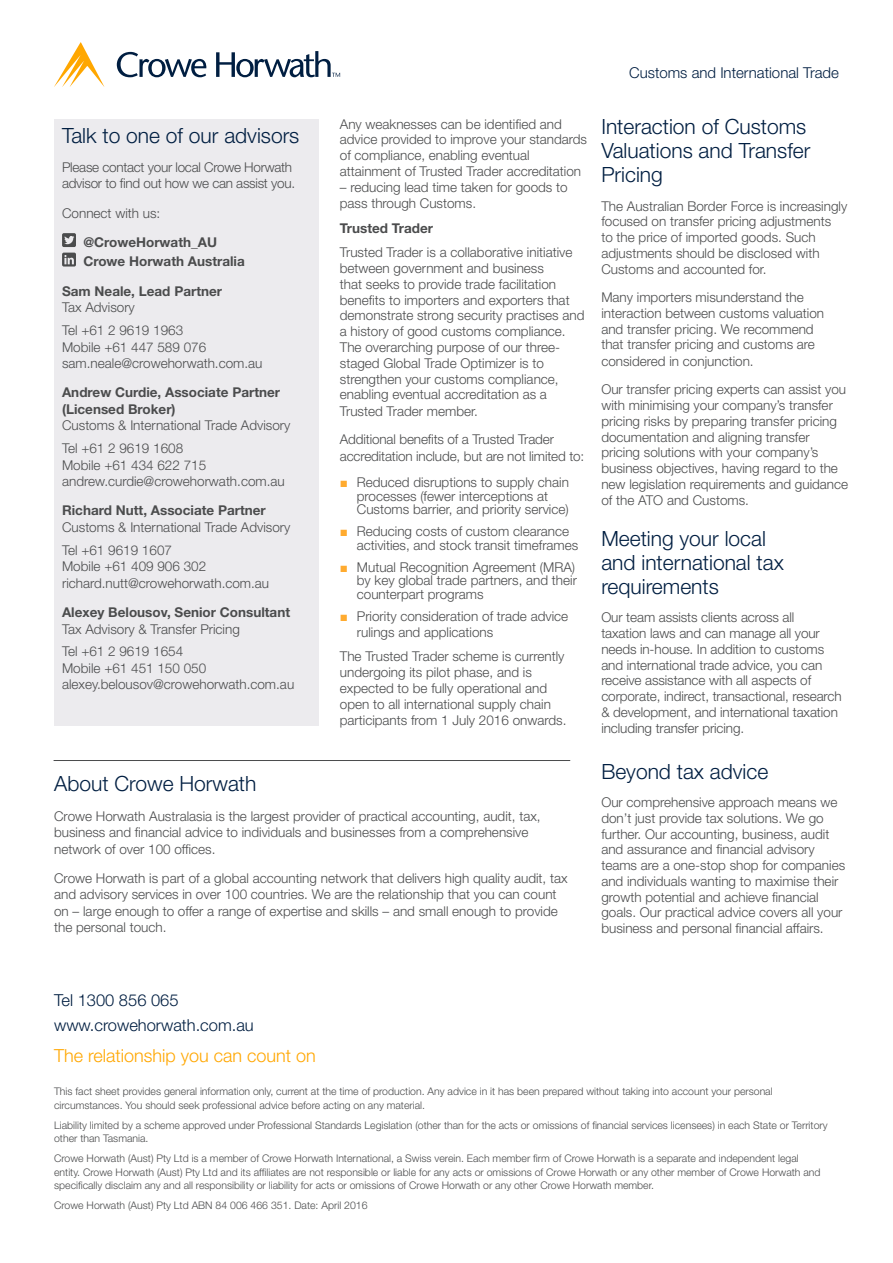
<style>
.page{position:relative;width:893px;height:1263px;background:#fff}
.page>*{position:absolute;margin:0;border:0;box-sizing:border-box;transform-origin:0 0}
.Heading_2{font:300 21px/24px "Helvetica Neue LT Std";color:#001e41}
.Body{font:300 21px/24px "Helvetica Neue LT Std";color:#001e41}
.Heading_2-2{font:300 18px "Helvetica Neue LT Std";color:#ffa700}
.Heading_2-3{font:300 16.5px "Helvetica Neue LT Std";color:#001e41}
.Notes{font:300 15px "Helvetica Neue LT Std";color:#001e41}
.Body-2{font:300 13.5px/15.9px "Helvetica Neue LT Std";color:#4b4c4d}
.Heading_3{font:300 13.5px/15.8px "Helvetica Neue LT Std";color:#4b4c4d}
.Body-3{font:700 13.5px/16.5px "Helvetica Neue LT Std";color:#4b4c4d}
.Intro_text{font:300 13.5px/16.5px "Helvetica Neue LT Std";letter-spacing:-.02em;color:#4b4c4d}
.Intro_text-2{font:700 13.5px/19.5px "Helvetica Neue LT Std";color:#4b4c4d}
.Intro_text-3{font:300 13.5px "Helvetica Neue LT Std";color:#4b4c4d}
.Heading_3-2{font:700 13.5px "Helvetica Neue LT Std";color:#4b4c4d}
.Body-4{font:300 10.5px/13.5px "Helvetica Neue LT Pro";color:#4b4c4d}
.s1{font-weight:300}
.s2{font-weight:700}
.s3{font-family:"Arial";font-weight:400;color:#ffab2f}
</style>
<div class="page">
<svg style="left:117px;top:52px;width:90px;height:25px"></svg>
<svg style="left:54px;top:42px;width:50px;height:45px"></svg>
<svg style="left:216px;top:51px;width:124px;height:26px"></svg>
<div style="left:54px;top:119px;width:264px;height:607px;background:#ecebee"></div>
<svg style="left:62px;top:233px;width:14px;height:14px"></svg>
<svg style="left:62px;top:253px;width:14px;height:13px"></svg>
<hr style="left:54px;top:760px;width:516px;height:1px;background:#4b4c4d">
<p class="Notes" style="left:629px;top:63px;width:211px">Customs and International Trade</p>
<p class="Heading_2" style="left:62px;top:123px;width:239px">Talk to one of our advisors</p>
<p class="Intro_text" style="left:62px;top:158px;width:234px">Please contact your local Crowe Horwath advisor to find out how we can assist you.</p>
<p class="Intro_text-3" style="left:62px;top:205px;width:100px">Connect with us:</p>
<p class="Intro_text-2" style="left:83px;top:232px;width:163px">@CroweHorwath_AU<br>Crowe Horwath Australia</p>
<p class="Body-3" style="left:62px;top:282px;width:162px">Sam Neale, Lead Partner<br><span class="s1">Tax Advisory</span></p>
<p class="Body-2" style="left:62px;top:322px;width:202px;line-height:16.5px">Tel +61 2 9619 1963<br>Mobile +61 447 589 076 sam.neale@crowehorwath.com.au</p>
<p class="Body-3" style="left:62px;top:384px;width:230px">Andrew Curdie, Associate Partner (Licensed Broker)<br><span class="s1">Customs &amp; International Trade Advisory</span></p>
<p class="Body-2" style="left:62px;top:440px;width:224px;line-height:16.5px">Tel +61 2 9619 1608<br>Mobile +61 434 622 715 andrew.curdie@crowehorwath.com.au</p>
<p class="Body-2" style="left:62px;top:502px;width:230px;line-height:16.5px"><span class="s2">Richard Nutt, Associate Partner<br></span>Customs &amp; International Trade Advisory</p>
<p class="Body-2" style="left:62px;top:541px;width:209px;line-height:16.5px">Tel +61 9619 1607<br>Mobile +61 409 906 302 richard.nutt@crowehorwath.com.au</p>
<p class="Body-3" style="left:62px;top:604px;width:230px">Alexey Belousov, Senior Consultant<br><span class="s1">Tax Advisory &amp; Transfer Pricing</span></p>
<p class="Body-2" style="left:62px;top:643px;width:234px;line-height:16.5px">Tel +61 2 9619 1654<br>Mobile +61 451 150 050 alexey.belousov@crowehorwath.com.au</p>
<p class="Heading_3" style="left:340px;top:116px;width:249px">Any weaknesses can be identified and advice provided to improve your standards of compliance, enabling eventual attainment of Trusted Trader accreditation</p>
<p class="Heading_3" style="left:340px;top:178px;width:229px;line-height:16.5px">– reducing lead time taken for goods to pass through Customs.</p>
<p class="Heading_3-2" style="left:340px;top:220px;width:95px">Trusted Trader</p>
<p class="Body-2" style="left:340px;top:244px;width:246px">Trusted Trader is a collaborative initiative between government and business<br>that seeks to provide trade facilitation benefits to importers and exporters that demonstrate strong security practises and a history of good customs compliance.<br>The overarching purpose of our three&shy;staged Global Trade Optimizer is to strengthen your customs compliance, enabling eventual accreditation as a Trusted Trader member.</p>
<p class="Body-2" style="left:340px;top:431px;width:246px;line-height:16.5px">Additional benefits of a Trusted Trader accreditation include, but are not limited to:</p>
<p class="Body-2" style="left:357px;top:475px;width:214px;line-height:13.5px;text-indent:-17px"><span class="s3">■</span> Reduced disruptions to supply chain processes (fewer interceptions at<br>Customs barrier, and priority service)</p>
<p class="Body-2" style="left:357px;top:524px;width:223px;line-height:13.5px;text-indent:-17px"><span class="s3">■</span> Reducing costs of custom clearance activities, and stock transit timeframes</p>
<p class="Body-2" style="left:357px;top:560px;width:222px;line-height:13.5px;text-indent:-17px"><span class="s3">■</span> Mutual Recognition Agreement (MRA) by key global trade partners, and their counterpart programs</p>
<p class="Body-2" style="left:357px;top:607px;width:213px;line-height:16.5px;text-indent:-17px"><span class="s3">■</span> Priority consideration of trade advice rulings and applications</p>
<p class="Body-2" style="left:340px;top:648px;width:228px">The Trusted Trader scheme is currently undergoing its pilot phase, and is expected to be fully operational and open to all international supply chain participants from 1 July 2016 onwards.</p>
<p class="Heading_2" style="left:54px;top:771px;width:204px">About Crowe Horwath</p>
<p class="Body-2" style="left:54px;top:807px;width:488px;line-height:16.5px">Crowe Horwath Australasia is the largest provider of practical accounting, audit, tax, business and financial advice to individuals and businesses from a comprehensive network of over 100 offices.</p>
<p class="Body-2" style="left:54px;top:869px;width:515px;line-height:16.5px">Crowe Horwath is part of a global accounting network that delivers high quality audit, tax and advisory services in over 100 countries. We are the relationship that you can count on – large enough to offer a range of expertise and skills – and small enough to provide the personal touch.</p>
<p class="Heading_2" style="left:601px;top:114px;width:210px">Interaction of Customs<br>Valuations and Transfer<br>Pricing</p>
<p class="Body-2" style="left:601px;top:198px;width:247px">The Australian Border Force is increasingly focused on transfer pricing adjustments<br>to the price of imported goods. Such adjustments should be disclosed with Customs and accounted for.</p>
<p class="Body-2" style="left:601px;top:289px;width:224px">Many importers misunderstand the interaction between customs valuation and transfer pricing. We recommend that transfer pricing and customs are considered in conjunction.</p>
<p class="Body-2" style="left:601px;top:381px;width:248px">Our transfer pricing experts can assist you with minimising your company’s transfer pricing risks by preparing transfer pricing documentation and aligning transfer pricing solutions with your company’s business objectives, having regard to the new legislation requirements and guidance of the ATO and Customs.</p>
<p class="Body" style="left:601px;top:526px;width:184px">Meeting your local and international tax requirements</p>
<p class="Body-2" style="left:601px;top:609px;width:242px">Our team assists clients across all taxation laws and can manage all your needs in-house. In addition to customs and international trade advice, you can receive assistance with all aspects of corporate, indirect, transactional, research &amp; development, and international taxation including transfer pricing.</p>
<p class="Heading_2" style="left:601px;top:759px;width:168px">Beyond tax advice</p>
<p class="Body-2" style="left:601px;top:794px;width:245px">Our comprehensive approach means we don’t just provide tax solutions. We go further. Our accounting, business, audit and assurance and financial advisory teams are a one-stop shop for companies and individuals wanting to maximise their growth potential and achieve financial goals. Our practical advice covers all your business and personal financial affairs.</p>
<p class="Heading_2-3" style="left:54px;top:990px;width:126px">Tel 1300 856 065</p>
<p class="Heading_2-3" style="left:54px;top:1015px;width:201px">www.crowehorwath.com.au</p>
<p class="Heading_2-2" style="left:54px;top:1045px;width:263px">The relationship you can count on</p>
<p class="Body-4" style="left:54px;top:1084px;width:720px">This fact sheet provides general information only, current at the time of production. Any advice in it has been prepared without taking into account your personal circumstances. You should seek professional advice before acting on any material.</p>
<p class="Body-4" style="left:54px;top:1118px;width:775px">Liability limited by a scheme approved under Professional Standards Legislation (other than for the acts or omissions of financial services licensees) in each State or Territory other than Tasmania.</p>
<p class="Body-4" style="left:54px;top:1151px;width:768px">Crowe Horwath (Aust) Pty Ltd is a member of Crowe Horwath International, a Swiss verein. Each member firm of Crowe Horwath is a separate and independent legal entity. Crowe Horwath (Aust) Pty Ltd and its affiliates are not responsible or liable for any acts or omissions of Crowe Horwath or any other member of Crowe Horwath and specifically disclaim any and all responsibility or liability for acts or omissions of Crowe Horwath or any other Crowe Horwath member.</p>
<p class="Body-4" style="left:54px;top:1198px;width:315px">Crowe Horwath (Aust) Pty Ltd ABN 84 006 466 351. Date: April 2016</p>
</div>
